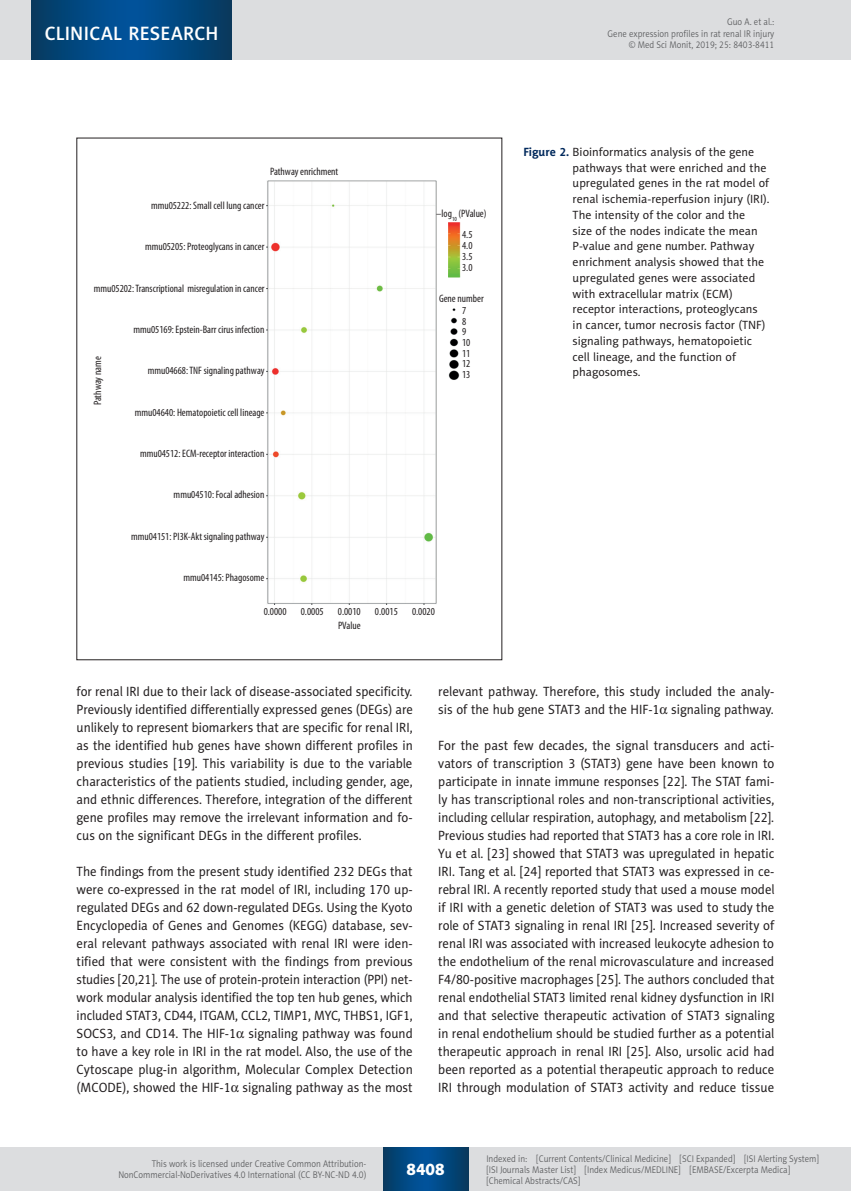
<style>
.page{position:relative;width:851px;height:1191px;background:#fff}
.page>*{position:absolute;margin:0;border:0;box-sizing:border-box;transform-origin:0 0}
.t1{font:19.5px "Naomi Sans EFN Medium";letter-spacing:.015em;color:#fff}
.t2{font:16.5px "Naomi Sans EFN Heavy";color:#fff}
.MSM_Body{font:13.5px/18px "Naomi Sans EFN";color:#231f20;text-align:justify;scale:.95 1}
.MSM_Body-2{font:13.5px/18px "Naomi Sans EFN";color:#231f20;text-align:justify;scale:.96 1}
.MSM_Rycina_tytul{font:12px/15.8px "Naomi Sans EFN";color:#231f20}
.t3{font:condensed 10.8px/10.6px "Myriad Pro";color:#231f20}
.t4{font:9.75px/11.2px "Naomi Sans EFN Light";color:#57585a;text-align:right;scale:.9 1}
.s1{font-weight:700;color:#00295c}
.s2{font-family:"Standard Sym L"}
</style>
<div class="page">
<img style="left:266px;top:180px;width:170px;height:424px">
<img style="left:448px;top:223px;width:12px;height:55px">
<img style="left:448px;top:308px;width:12px;height:72px">
<div style="left:0;top:1148px;width:850px;height:43px;background:#dcdddf"></div>
<svg style="left:383px;top:1147px;width:85px;height:43px;background:#02477e"></svg>
<div style="left:0;top:0;width:850px;height:60px;background:#dcdddf"></div>
<hr style="left:850px;top:0;width:1px;height:60px;background:#dcdddf">
<svg style="left:32px;top:0;width:200px;height:60px;background:#02477e"></svg>
<h1 class="t1" style="left:45px;top:22px;width:175px">CLINICAL RESEARCH</h1>
<p class="t4" style="left:607px;top:16px;width:187px">Guo A. et al.:<br>Gene expression profiles in rat renal IR injury © Med Sci Monit, 2019; 25: 8403-8411</p>
<p class="t3" style="left:270px;top:166px;width:70px">Pathway enrichment</p>
<p class="t3" style="left:151px;top:200px;width:115px">mmu05222: Small cell lung cancer</p>
<p class="t3" style="left:145px;top:241px;width:121px">mmu05205: Proteoglycans in cancer</p>
<p class="t3" style="left:94px;top:283px;width:172px">mmu05202: Transcriptional misregulation in cancer</p>
<p class="t3" style="left:133px;top:324px;width:132px">mmu05169: Epstein-Barr cirus infection</p>
<p class="t3" style="left:148px;top:365px;width:118px">mmu04668: TNF signaling pathway</p>
<p class="t3" style="left:135px;top:406px;width:131px">mmu04640: Hematopoietic cell lineage</p>
<p class="t3" style="left:140px;top:448px;width:126px">mmu04512: ECM-receptor interaction</p>
<p class="t3" style="left:174px;top:489px;width:92px">mmu04510: Focal adhesion</p>
<p class="t3" style="left:131px;top:530px;width:135px">mmu04151: PI3K-Akt signaling pathway</p>
<p class="t3" style="left:183px;top:572px;width:82px">mmu04145: Phagosome</p>
<p class="t3" style="left:92px;top:405px;width:50px;rotate:-90deg">Pathway name</p>
<p class="t3" style="left:462px;top:203px;width:26px;line-height:20.9px;text-indent:-26px">–log<sub>10</sub> (PValue)<br>4.5</p>
<p class="t3" style="left:462px;top:240px;width:12px;line-height:11.1px;text-align:justify">4.0<br>3.5<br>3.0</p>
<p class="t3" style="left:439px;top:292px;width:46px;line-height:12.1px;text-align:center">Gene number<br>7</p>
<p class="t3" style="left:462px;top:315px;width:10px">8<br>9<br>10<br>11<br>12<br>13</p>
<p class="t3" style="left:264px;top:606px;width:24px">0.0000</p>
<p class="t3" style="left:301px;top:606px;width:24px">0.0005</p>
<p class="t3" style="left:338px;top:604px;width:24px;line-height:14.1px">0.0010<br>PValue</p>
<p class="t3" style="left:375px;top:606px;width:24px">0.0015</p>
<p class="t3" style="left:412px;top:606px;width:24px">0.0020</p>
<p class="MSM_Rycina_tytul" style="left:572px;top:144px;width:198px;text-indent:-49px"><span class="s1">Figure 2.</span> Bioinformatics analysis of the gene pathways that were enriched and the upregulated genes in the rat model of renal ischemia-reperfusion injury (IRI).<br>The intensity of the color and the<br>size of the nodes indicate the mean P-value and gene number. Pathway enrichment analysis showed that the upregulated genes were associated with extracellular matrix (ECM) receptor interactions, proteoglycans in cancer, tumor necrosis factor (TNF) signaling pathways, hematopoietic cell lineage, and the function of phagosomes.</p>
<p class="MSM_Body" style="left:77px;top:682px;width:355px">for renal IRI due to their lack of disease-associated specificity.<br>Previously identified differentially expressed genes (DEGs) are unlikely to represent biomarkers that are specific for renal IRI, as the identified hub genes have shown different profiles in previous studies [19]. This variability is due to the variable characteristics of the patients studied, including gender, age, and ethnic differences. Therefore, integration of the different gene profiles may remove the irrelevant information and fo&shy;cus on the significant DEGs in the different profiles.</p>
<p class="MSM_Body" style="left:77px;top:862px;width:355px">The findings from the present study identified 232 DEGs that were co-expressed in the rat model of IRI, including 170 up&shy;regulated DEGs and 62 down-regulated DEGs. Using the Kyoto Encyclopedia of Genes and Genomes (KEGG) database, sev&shy;eral relevant pathways associated with renal IRI were iden&shy;tified that were consistent with the findings from previous studies [20,21]. The use of protein-protein interaction (PPI) net&shy;work modular analysis identified the top ten hub genes, which included STAT3, CD44, ITGAM, CCL2, TIMP1, MYC, THBS1, IGF1, SOCS3, and CD14. The HIF-1<span class="s2">a</span> signaling pathway was found to have a key role in IRI in the rat model. Also, the use of the Cytoscape plug-in algorithm, Molecular Complex Detection (MCODE), showed the HIF-1<span class="s2">a</span> signaling pathway as the most</p>
<p class="MSM_Body" style="left:438px;top:682px;width:355px">relevant pathway. Therefore, this study included the analy&shy;sis of the hub gene STAT3 and the HIF-1<span class="s2">a</span> signaling pathway.</p>
<p class="MSM_Body-2" style="left:438px;top:736px;width:352px">For the past few decades, the signal transducers and acti&shy;vators of transcription 3 (STAT3) gene have been known to participate in innate immune responses [22]. The STAT fami&shy;ly has transcriptional roles and non-transcriptional activities, including cellular respiration, autophagy, and metabolism [22].<br>Previous studies had reported that STAT3 has a core role in IRI.<br>Yu et al. [23] showed that STAT3 was upregulated in hepatic IRI. Tang et al. [24] reported that STAT3 was expressed in ce&shy;rebral IRI. A recently reported study that used a mouse model if IRI with a genetic deletion of STAT3 was used to study the role of STAT3 signaling in renal IRI [25]. Increased severity of renal IRI was associated with increased leukocyte adhesion to the endothelium of the renal microvasculature and increased F4/80-positive macrophages [25]. The authors concluded that renal endothelial STAT3 limited renal kidney dysfunction in IRI and that selective therapeutic activation of STAT3 signaling in renal endothelium should be studied further as a potential therapeutic approach in renal IRI [25]. Also, ursolic acid had been reported as a potential therapeutic approach to reduce IRI through modulation of STAT3 activity and reduce tissue</p>
<p class="t4" style="left:118px;top:1158px;width:277px">This work is licensed under Creative Common Attribution-<br>NonCommercial-NoDerivatives 4.0 International (CC BY-NC-ND 4.0)</p>
<p class="t2" style="left:406px;top:1159px;width:40px">8408</p>
<p class="t4" style="left:486px;top:1152px;width:371px;text-align:left">Indexed in: [Current Contents/Clinical Medicine] [SCI Expanded] [ISI Alerting System] [ISI Journals Master List] [Index Medicus/MEDLINE] [EMBASE/Excerpta Medica] [Chemical Abstracts/CAS]</p>
</div>
